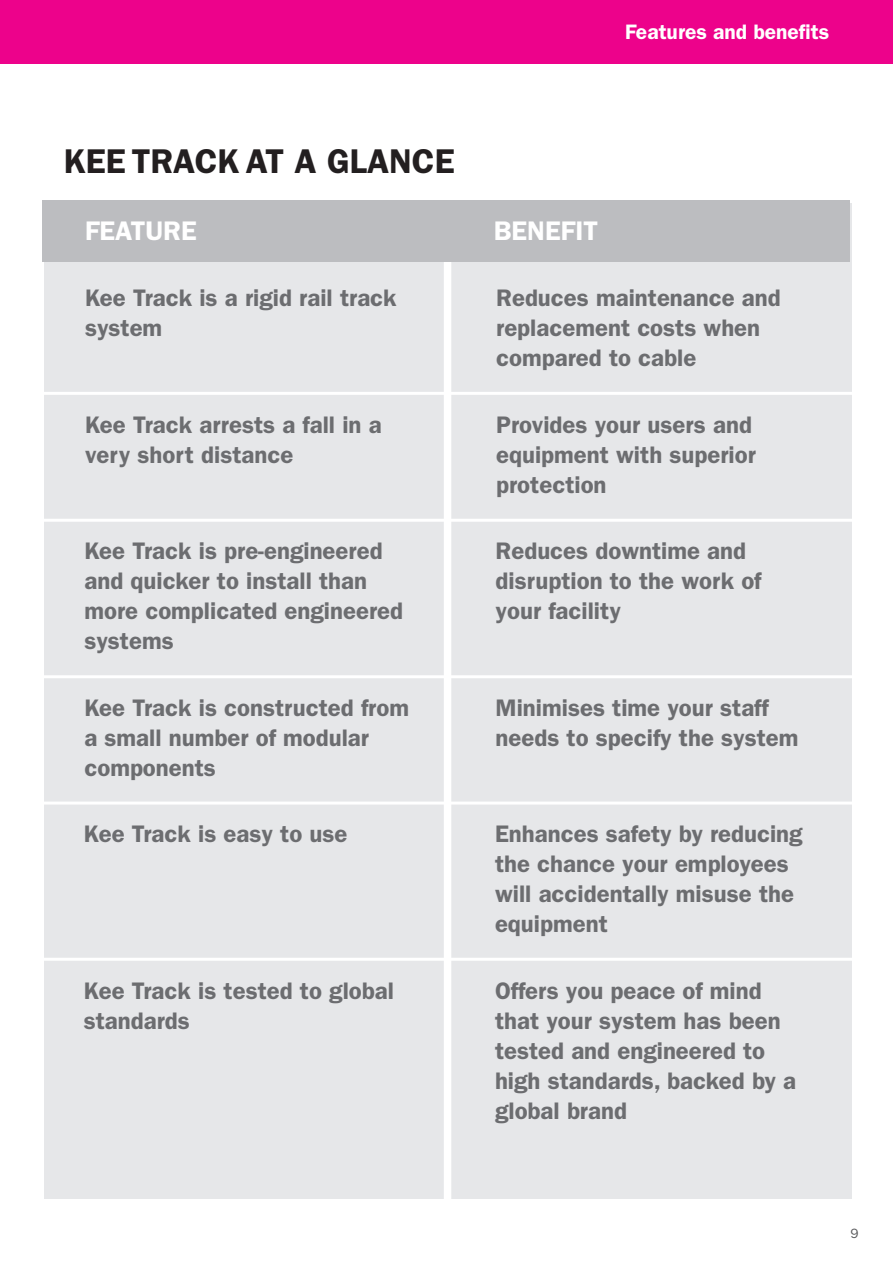
<style>
.page{position:relative;width:893px;height:1263px;background:#fff}
.page>*{position:absolute;margin:0;border:0;box-sizing:border-box;transform-origin:0 0}
.t1{font:600 34.5px "ITC Franklin Gothic Std";color:#231f20}
.t2{font:600 27px "ITC Franklin Gothic Std";color:#fff}
.Sub_Heading_1{font:600 24px/30px "ITC Franklin Gothic Std";color:#6c6d70}
.t3{font:600 21px "ITC Franklin Gothic Std";color:#fff}
.t4{font:13.5px "ITC Franklin Gothic Std";color:#57585a}
</style>
<div class="page">
<div style="left:0;top:0;width:893px;height:64px;background:#ed028b"></div>
<div style="left:44px;top:204px;width:807px;height:995px;background:#e6e7e9"></div>
<div style="left:444px;top:182px;width:7px;height:1034px;background:#fff"></div>
<div style="left:43px;top:200px;width:807px;height:62px;background:#bcbdc0"></div>
<hr style="left:27px;top:392px;width:841px;height:3px;background:#fff">
<hr style="left:27px;top:519px;width:841px;height:3px;background:#fff">
<hr style="left:27px;top:675px;width:841px;height:3px;background:#fff">
<hr style="left:23px;top:801px;width:842px;height:3px;background:#fff">
<hr style="left:23px;top:958px;width:842px;height:3px;background:#fff">
<p class="t3" style="left:625px;top:19px;width:206px">Features and benefits</p>
<p class="t1" style="left:64px;top:140px;width:392px">KEE TRACK AT A GLANCE</p>
<p class="t2" style="left:85px;top:215px;width:113px">FEATURE</p>
<p class="t2" style="left:494px;top:215px;width:106px">BENEFIT</p>
<p class="Sub_Heading_1" style="left:85px;top:283px;width:313px">Kee Track is a rigid rail track system</p>
<p class="Sub_Heading_1" style="left:496px;top:283px;width:286px">Reduces maintenance and replacement costs when compared to cable</p>
<p class="Sub_Heading_1" style="left:85px;top:409px;width:298px">Kee Track arrests a fall in a very short distance</p>
<p class="Sub_Heading_1" style="left:496px;top:409px;width:261px">Provides your users and equipment with superior protection</p>
<p class="Sub_Heading_1" style="left:84px;top:536px;width:320px">Kee Track is pre-engineered and quicker to install than more complicated engineered systems</p>
<p class="Sub_Heading_1" style="left:496px;top:536px;width:267px">Reduces downtime and disruption to the work of your facility</p>
<p class="Sub_Heading_1" style="left:84px;top:693px;width:326px">Kee Track is constructed from a small number of modular components</p>
<p class="Sub_Heading_1" style="left:496px;top:693px;width:304px">Minimises time your staff needs to specify the system</p>
<p class="Sub_Heading_1" style="left:84px;top:819px;width:265px">Kee Track is easy to use</p>
<p class="Sub_Heading_1" style="left:495px;top:819px;width:309px">Enhances safety by reducing the chance your employees will accidentally misuse the equipment</p>
<p class="Sub_Heading_1" style="left:84px;top:976px;width:312px">Kee Track is tested to global standards</p>
<p class="Sub_Heading_1" style="left:495px;top:976px;width:303px">Offers you peace of mind that your system has been tested and engineered to high standards, backed by a global brand</p>
<p class="t4" style="left:850px;top:1226px;width:10px">9</p>
</div>
